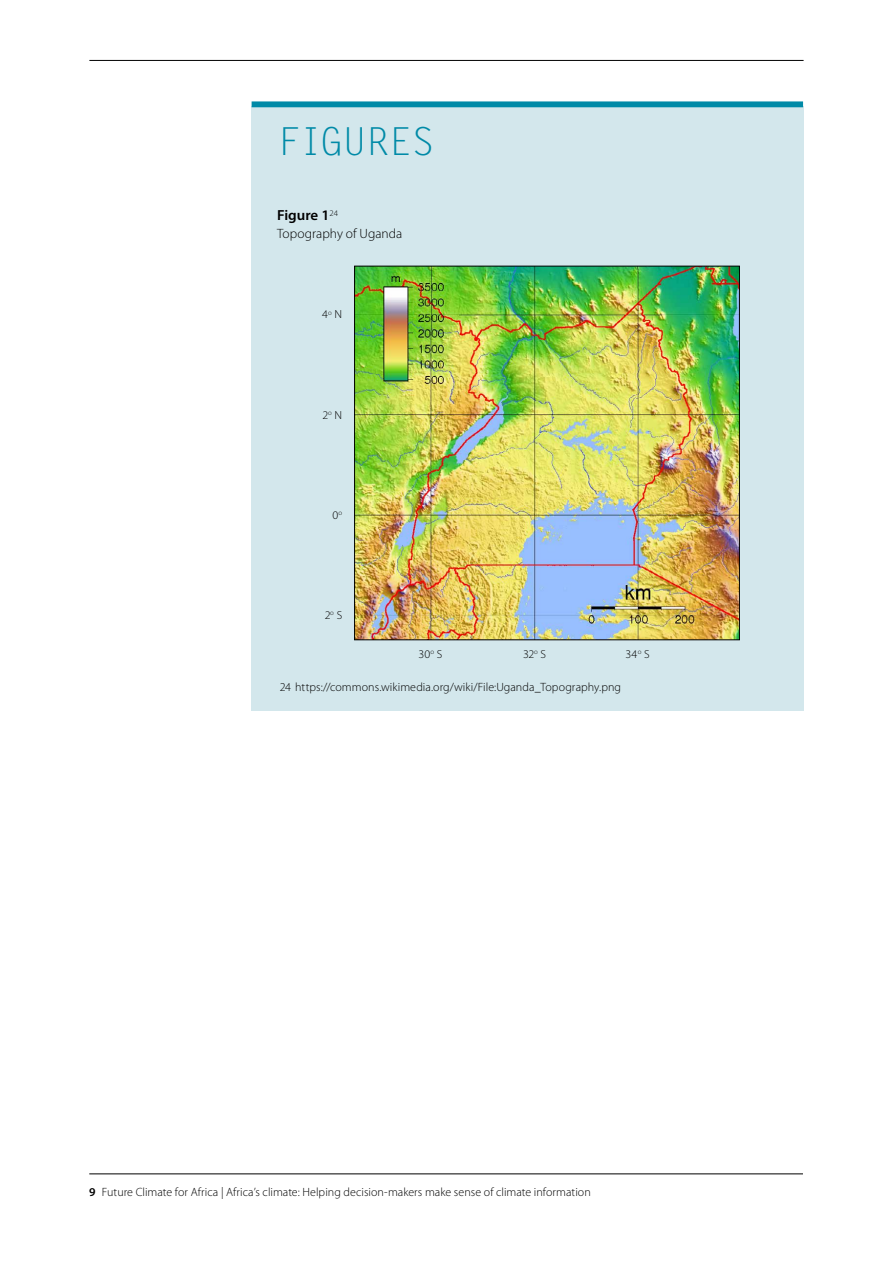
<style>
.page{position:relative;width:893px;height:1263px;background:#fff}
.page>*{position:absolute;margin:0;border:0;box-sizing:border-box;transform-origin:0 0}
.t1{font:38.55px "Letter Gothic Std";letter-spacing:-.03em;color:#008aa7}
.t2{font:600 14.7px "Myriad Pro";color:#000}
.t3{font:300 13.5px "Myriad Pro";color:#000}
.t4{font:300 12px "Myriad Pro";letter-spacing:.005em;color:#000}
.t5{font:300 11.7px "Myriad Pro";color:#000}
.s1{font-weight:600}
</style>
<div class="page">
<hr style="left:89px;top:1173px;width:714px;height:1px;background:#000">
<hr style="left:89px;top:60px;width:715px;height:1px;background:#000">
<div style="left:252px;top:106px;width:552px;height:605px;background:#d3e7ec"></div>
<div style="left:252px;top:101px;width:551px;height:6px;background:#008aa7"></div>
<img style="left:356px;top:268px;width:382px;height:370px">
<div style="left:354px;top:266px;width:386px;height:374px;border:1px solid #000"></div>
<h1 class="t1" style="left:277px;top:119px;width:159px">FIGURES</h1>
<p class="t2" style="left:277px;top:206px;width:62px">Figure 1<sup>24</sup></p>
<p class="t3" style="left:277px;top:226px;width:127px">Topography of Uganda</p>
<p class="t5" style="left:322px;top:308px;width:22px">4<sup>o</sup> N</p>
<p class="t5" style="left:323px;top:408px;width:21px">2<sup>o</sup> N</p>
<p class="t5" style="left:332px;top:508px;width:11px">0<sup>o</sup></p>
<p class="t5" style="left:325px;top:608px;width:19px">2<sup>o</sup> S</p>
<p class="t5" style="left:419px;top:647px;width:25px">30<sup>o</sup> S</p>
<p class="t5" style="left:523px;top:647px;width:25px">32<sup>o</sup> S</p>
<p class="t5" style="left:626px;top:647px;width:26px">34<sup>o</sup> S</p>
<p class="t4" style="left:280px;top:680px;width:343px">24 https://commons.wikimedia.org/wiki/File:Uganda_Topography.png</p>
<p class="t4" style="left:89px;top:1185px;width:503px"><span class="s1">9</span> Future Climate for Africa | Africa’s climate: Helping decision-makers make sense of climate information</p>
</div>
